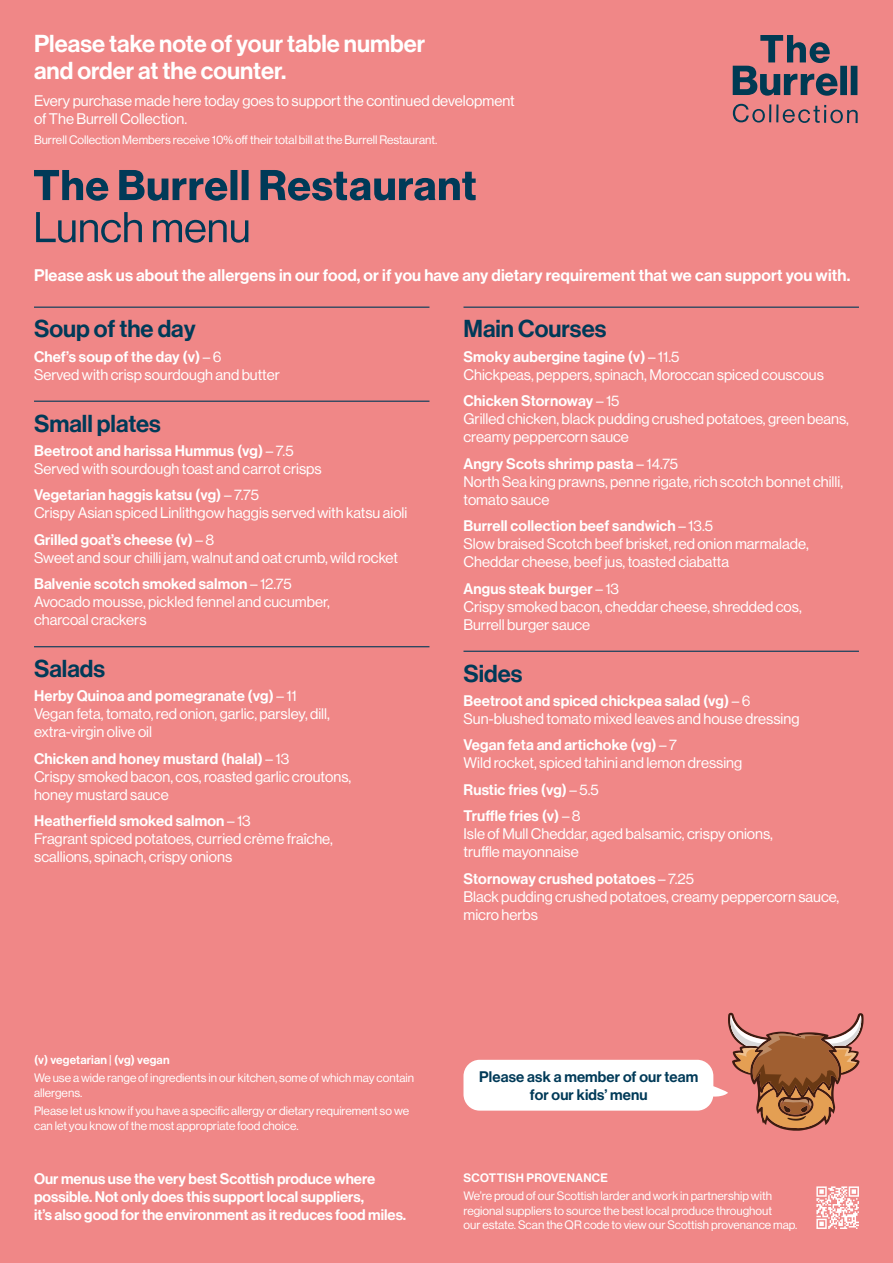
<style>
.page{position:relative;width:893px;height:1263px;background:#f08787}
.page>*{position:absolute;margin:0;border:0;box-sizing:border-box;transform-origin:0 0}
.t1{font:24px/27px "N Haas Grotesk DS Pro 65 Md";color:#fff}
.t2{font:24px "N Haas Grotesk DS Pro 65 Md";color:#003a58}
.t3{font:16.5px "N Haas Grotesk DS Pro 65 Md";letter-spacing:.01em;color:#fff}
.t4{font:15px/18px "N Haas Grotesk DS Pro 55 Rg";color:#fff}
.t5{font:15px/18px "N Haas Grotesk DS Pro 65 Md";letter-spacing:.01em;color:#fff}
.t6{font:15px/18px "N Haas Grotesk DS Pro 65 Md";letter-spacing:.01em;color:#003a58;text-align:center}
.t7{font:12px/14.4px "N Haas Grotesk DS Pro 55 Rg";color:#fff}
.t8{font:12px "N Haas Grotesk DS Pro 65 Md";letter-spacing:.015em;color:#fff}
.s1{font-family:"N Haas Grotesk DS Pro 55 Rg"}
</style>
<div class="page">
<svg style="left:733px;top:35px;width:125px;height:88px"></svg>
<svg style="left:36px;top:212px;width:212px;height:31px"></svg>
<svg style="left:34px;top:170px;width:442px;height:31px"></svg>
<hr style="left:34px;top:307px;width:395px;height:1px;background:#003a58">
<hr style="left:34px;top:401px;width:395px;height:1px;background:#003a58">
<hr style="left:34px;top:646px;width:395px;height:1px;background:#003a58">
<hr style="left:463px;top:307px;width:396px;height:1px;background:#003a58">
<hr style="left:463px;top:651px;width:396px;height:1px;background:#003a58">
<svg style="left:463px;top:1013px;width:400px;height:118px"></svg>
<svg style="left:816px;top:1186px;width:43px;height:43px"></svg>
<h1 class="t1" style="left:34px;top:31px;width:393px">Please take note of your table number and order at the counter.</h1>
<p class="t4" style="left:34px;top:92px;width:482px">Every purchase made here today goes to support the continued development of The Burrell Collection.</p>
<p class="t7" style="left:34px;top:133px;width:405px">Burrell Collection Members receive 10% off their total bill at the Burrell Restaurant.</p>
<p class="t3" style="left:34px;top:266px;width:818px">Please ask us about the allergens in our food, or if you have any dietary requirement that we can support you with.</p>
<h1 class="t2" style="left:34px;top:315px;width:163px">Soup of the day</h1>
<p class="t5" style="left:34px;top:348px;width:189px">Chef’s soup of the day (v) <span class="s1">– 6</span></p>
<p class="t4" style="left:34px;top:366px;width:247px">Served with crisp sourdough and butter</p>
<h1 class="t2" style="left:34px;top:409px;width:128px">Small plates</h1>
<p class="t5" style="left:34px;top:442px;width:261px">Beetroot and harissa Hummus (vg) <span class="s1">– 7.5</span></p>
<p class="t4" style="left:34px;top:460px;width:289px">Served with sourdough toast and carrot crisps</p>
<p class="t5" style="left:34px;top:486px;width:227px">Vegetarian haggis katsu (vg) <span class="s1">– 7.75</span></p>
<p class="t4" style="left:34px;top:504px;width:375px">Crispy Asian spiced Linlithgow haggis served with katsu aioli</p>
<p class="t5" style="left:34px;top:531px;width:182px">Grilled goat’s cheese (v) <span class="s1">– 8</span></p>
<p class="t4" style="left:34px;top:549px;width:366px">Sweet and sour chilli jam, walnut and oat crumb, wild rocket</p>
<p class="t5" style="left:34px;top:575px;width:259px">Balvenie scotch smoked salmon <span class="s1">– 12.75</span></p>
<p class="t4" style="left:34px;top:593px;width:297px">Avocado mousse, pickled fennel and cucumber, charcoal crackers</p>
<h1 class="t2" style="left:34px;top:655px;width:73px">Salads</h1>
<p class="t5" style="left:34px;top:687px;width:264px">Herby Quinoa and pomegranate (vg) <span class="s1">– 11</span></p>
<p class="t4" style="left:34px;top:705px;width:297px">Vegan feta, tomato, red onion, garlic, parsley, dill, extra-virgin olive oil</p>
<p class="t5" style="left:34px;top:750px;width:257px">Chicken and honey mustard (halal) <span class="s1">– 13</span></p>
<p class="t4" style="left:34px;top:768px;width:319px">Crispy smoked bacon, cos, roasted garlic croutons, honey mustard sauce</p>
<p class="t5" style="left:34px;top:812px;width:218px">Heatherfield smoked salmon <span class="s1">– 13</span></p>
<p class="t4" style="left:34px;top:830px;width:300px">Fragrant spiced potatoes, curried crème fraîche, scallions, spinach, crispy onions</p>
<h1 class="t2" style="left:463px;top:315px;width:144px">Main Courses</h1>
<p class="t5" style="left:463px;top:348px;width:217px">Smoky aubergine tagine (v) <span class="s1">– 11.5</span></p>
<p class="t4" style="left:463px;top:366px;width:362px">Chickpeas, peppers, spinach, Moroccan spiced couscous</p>
<p class="t5" style="left:463px;top:392px;width:158px">Chicken Stornoway <span class="s1">– 15</span></p>
<p class="t4" style="left:463px;top:410px;width:387px">Grilled chicken, black pudding crushed potatoes, green beans, creamy peppercorn sauce</p>
<p class="t5" style="left:463px;top:455px;width:216px">Angry Scots shrimp pasta <span class="s1">– 14.75</span></p>
<p class="t4" style="left:463px;top:473px;width:381px">North Sea king prawns, penne rigate, rich scotch bonnet chilli, tomato sauce</p>
<p class="t5" style="left:463px;top:517px;width:251px">Burrell collection beef sandwich <span class="s1">– 13.5</span></p>
<p class="t4" style="left:463px;top:535px;width:347px">Slow braised Scotch beef brisket, red onion marmalade,<br>Cheddar cheese, beef jus, toasted ciabatta</p>
<p class="t5" style="left:463px;top:580px;width:157px">Angus steak burger <span class="s1">– 13</span></p>
<p class="t4" style="left:463px;top:598px;width:340px">Crispy smoked bacon, cheddar cheese, shredded cos,<br>Burrell burger sauce</p>
<h1 class="t2" style="left:463px;top:659px;width:61px">Sides</h1>
<p class="t5" style="left:463px;top:692px;width:288px">Beetroot and spiced chickpea salad (vg) <span class="s1">– 6</span></p>
<p class="t4" style="left:463px;top:710px;width:337px">Sun-blushed tomato mixed leaves and house dressing</p>
<p class="t5" style="left:463px;top:736px;width:215px">Vegan feta and artichoke (vg) <span class="s1">– 7</span></p>
<p class="t4" style="left:463px;top:754px;width:280px">Wild rocket, spiced tahini and lemon dressing</p>
<p class="t5" style="left:463px;top:777px;width:137px;line-height:26.5px">Rustic fries (vg) <span class="s1">– 5.5<br></span>Truffle fries (v) <span class="s1">– 8</span></p>
<p class="t4" style="left:463px;top:825px;width:311px">Isle of Mull Cheddar, aged balsamic, crispy onions, truffle mayonnaise</p>
<p class="t5" style="left:463px;top:870px;width:232px">Stornoway crushed potatoes <span class="s1">– 7.25</span></p>
<p class="t4" style="left:463px;top:888px;width:377px">Black pudding crushed potatoes, creamy peppercorn sauce, micro herbs</p>
<p class="t8" style="left:34px;top:1052px;width:137px">(v) vegetarian | (vg) vegan</p>
<p class="t7" style="left:34px;top:1071px;width:382px">We use a wide range of ingredients in our kitchen, some of which may contain allergens.</p>
<p class="t7" style="left:34px;top:1104px;width:377px">Please let us know if you have a specific allergy or dietary requirement so we can let you know of the most appropriate food choice.</p>
<p class="t5" style="left:34px;top:1170px;width:374px">Our menus use the very best Scottish produce where possible. Not only does this support local suppliers,<br>it’s also good for the environment as it reduces food miles.</p>
<p class="t6" style="left:479px;top:1068px;width:221px">Please ask a member of our team for our kids’ menu</p>
<p class="t8" style="left:464px;top:1170px;width:146px">SCOTTISH PROVENANCE</p>
<p class="t7" style="left:463px;top:1189px;width:335px">We’re proud of our Scottish larder and work in partnership with regional suppliers to source the best local produce throughout<br>our estate. Scan the QR code to view our Scottish provenance map.</p>
</div>
